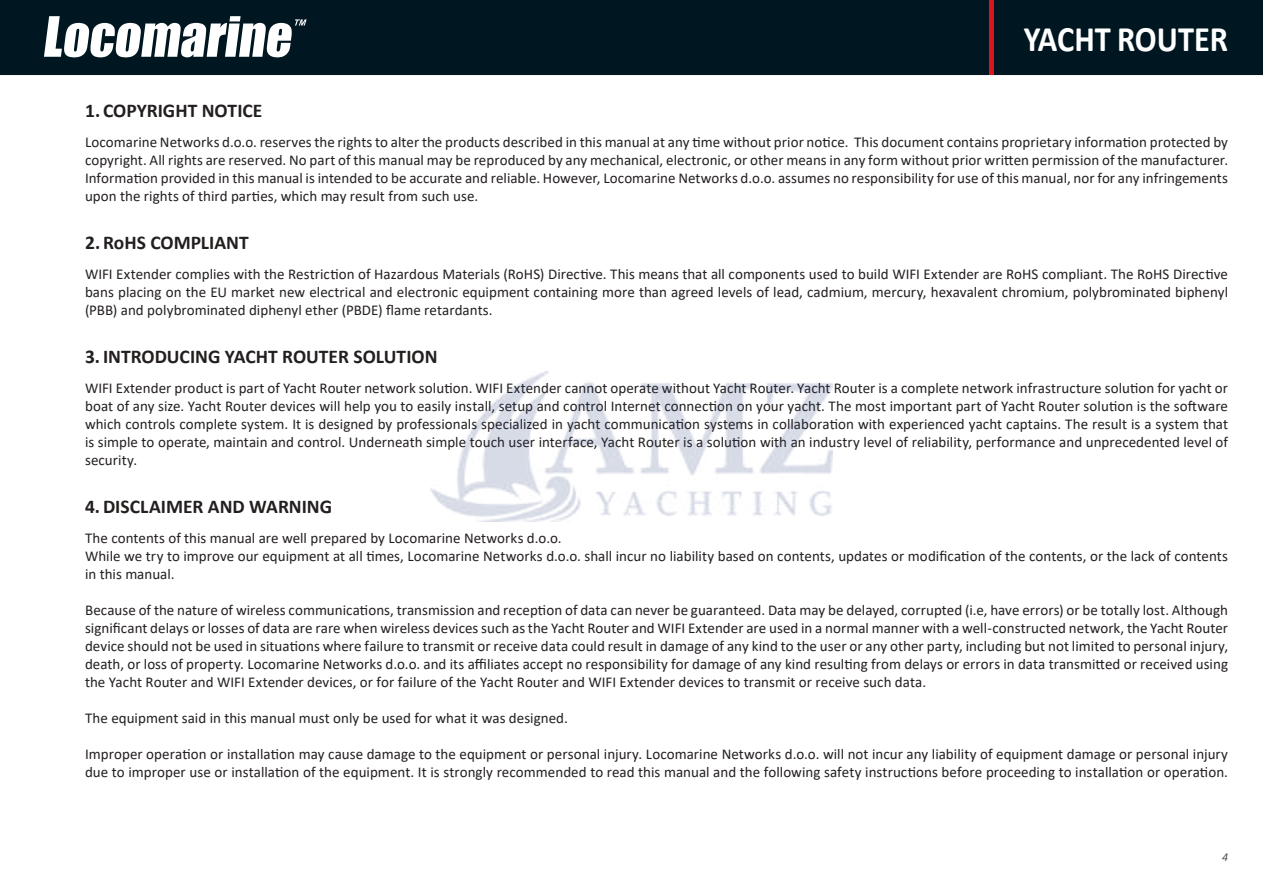
<style>
.page{position:relative;width:1263px;height:893px;background:#fff}
.page>*{position:absolute;margin:0;border:0;box-sizing:border-box;transform-origin:0 0}
.t1{font:700 36px "Calibri";color:#fff;scale:.9 1}
.t2{font:700 19.5px "Calibri";color:#241f1f}
.t3{font:15px/18px "Calibri";color:#241f1f;text-align:justify}
.t4{font:italic 300 12px "Calibri";color:#241f1f}
</style>
<div class="page">
<div style="left:0;top:0;width:1263px;height:76px;background:#001721"></div>
<svg style="left:44px;top:16px;width:263px;height:41px"></svg>
<div style="left:989px;top:0;width:5px;height:76px;background:#db141d"></div>
<hr style="left:0;top:75px;width:1263px;height:2px;background:#fff">
<img style="left:430px;top:371px;width:402px;height:150px">
<h1 class="t1" style="left:1024px;top:13px;width:228px">YACHT ROUTER</h1>
<h2 class="t2" style="left:85px;top:97px;width:179px">1. COPYRIGHT NOTICE</h2>
<p class="t3" style="left:85px;top:134px;width:1144px">Locomarine Networks d.o.o. reserves the rights to alter the products described in this manual at any time without prior notice. This document contains proprietary information protected by copyright. All rights are reserved. No part of this manual may be reproduced by any mechanical, electronic, or other means in any form without prior written permission of the manufacturer.<br>Information provided in this manual is intended to be accurate and reliable. However, Locomarine Networks d.o.o. assumes no responsibility for use of this manual, nor for any infringements upon the rights of third parties, which may result from such use.</p>
<h2 class="t2" style="left:85px;top:229px;width:165px">2.RoHS COMPLIANT</h2>
<p class="t3" style="left:85px;top:266px;width:1144px">WIFI Extender complies with the Restriction of Hazardous Materials (RoHS) Directive. This means that all components used to build WIFI Extender are RoHS compliant. The RoHS Directive bans placing on the EU market new electrical and electronic equipment containing more than agreed levels of lead, cadmium, mercury, hexavalent chromium, polybrominated biphenyl (PBB) and polybrominated diphenyl ether (PBDE) flame retardants.</p>
<h2 class="t2" style="left:85px;top:343px;width:354px">3. INTRODUCING YACHT ROUTER SOLUTION</h2>
<p class="t3" style="left:85px;top:380px;width:1144px">WIFI Extender product is part of Yacht Router network solution. WIFI Extender cannot operate without Yacht Router. Yacht Router is a complete network infrastructure solution for yacht or boat of any size. Yacht Router devices will help you to easily install, setup and control Internet connection on your yacht. The most important part of Yacht Router solution is the software which controls complete system. It is designed by professionals specialized in yacht communication systems in collaboration with experienced yacht captains. The result is a system that is simple to operate, maintain and control. Underneath simple touch user interface, Yacht Router is a solution with an industry level of reliability, performance and unprecedented level of security.</p>
<h2 class="t2" style="left:85px;top:493px;width:249px">4.DISCLAIMER AND WARNING</h2>
<p class="t3" style="left:85px;top:530px;width:1144px;text-align:left">The contents of this manual are well prepared by Locomarine Networks d.o.o.<br>While we try to improve our equipment at all times, Locomarine Networks d.o.o. shall incur no liability based on contents, updates or modification of the contents, or the lack of contents in this manual.</p>
<p class="t3" style="left:85px;top:602px;width:1144px">Because of the nature of wireless communications, transmission and reception of data can never be guaranteed. Data may be delayed, corrupted (i.e, have errors) or be totally lost. Although significant delays or losses of data are rare when wireless devices such as the Yacht Router and WIFI Extender are used in a normal manner with a well-constructed network, the Yacht Router device should not be used in situations where failure to transmit or receive data could result in damage of any kind to the user or any other party, including but not limited to personal injury, death, or loss of property. Locomarine Networks d.o.o. and its affiliates accept no responsibility for damage of any kind resulting from delays or errors in data transmitted or received using the Yacht Router and WIFI Extender devices, or for failure of the Yacht Router and WIFI Extender devices to transmit or receive such data.</p>
<p class="t3" style="left:85px;top:710px;width:484px">The equipment said in this manual must only be used for what it was designed.</p>
<p class="t3" style="left:85px;top:746px;width:1144px">Improper operation or installation may cause damage to the equipment or personal injury. Locomarine Networks d.o.o. will not incur any liability of equipment damage or personal injury due to improper use or installation of the equipment. It is strongly recommended to read this manual and the following safety instructions before proceeding to installation or operation.</p>
<p class="t4" style="left:1222px;top:850px;width:8px">4</p>
</div>
